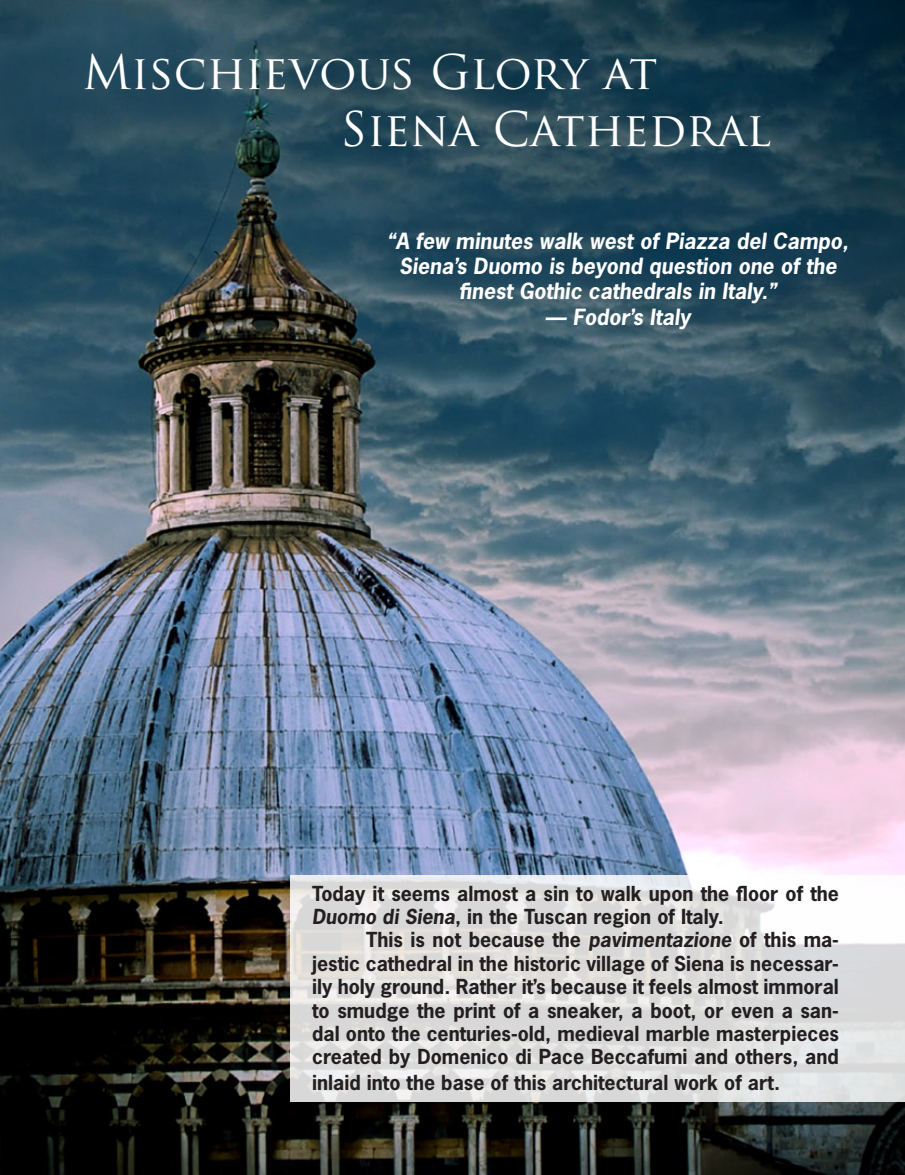
<style>
.page{position:relative;width:905px;height:1175px;background:#fff}
.page>*{position:absolute;margin:0;border:0;box-sizing:border-box;transform-origin:0 0}
.t1{font:46.5px "Trajan Pro";color:#fff}
.t2{font:italic 700 21px/25.2px "News Gothic Std";color:#fff;text-align:center}
.t3{font:700 19.5px/23.4px "News Gothic Std";color:#231f20}
.s1{font-style:italic}
</style>
<div class="page">
<img style="left:0;top:0;width:904px;height:1174px">
<svg style="left:290px;top:874px;width:614px;height:227px;background:#e1e1e0"></svg>
<p class="t1" style="left:82px;top:42px;width:576px">Mischievous Glory at</p>
<p class="t1" style="left:340px;top:99px;width:432px">Siena Cathedral</p>
<p class="t2" style="left:387px;top:228px;width:463px">“A few minutes walk west of Piazza del Campo,<br>Siena’s Duomo is beyond question one of the finest Gothic cathedrals in Italy.”</p>
<p class="t2" style="left:545px;top:304px;width:147px">— Fodor’s Italy</p>
<p class="t3" style="left:312px;top:881px;width:528px">Today it seems almost a sin to walk upon the floor of the<br><span class="s1">Duomo di Siena</span>, in the Tuscan region of Italy.</p>
<p class="t3" style="left:312px;top:928px;width:528px;text-align:justify;text-indent:54px">This is not because the <span class="s1">pavimentazione</span> of this ma&shy;jestic cathedral in the historic village of Siena is necessar&shy;ily holy ground. Rather it’s because it feels almost immoral to smudge the print of a sneaker, a boot, or even a san&shy;dal onto the centuries-old, medieval marble masterpieces created by Domenico di Pace Beccafumi and others, and</p>
<p class="t3" style="left:312px;top:1070px;width:469px">inlaid into the base of this architectural work of art.</p>
</div>
